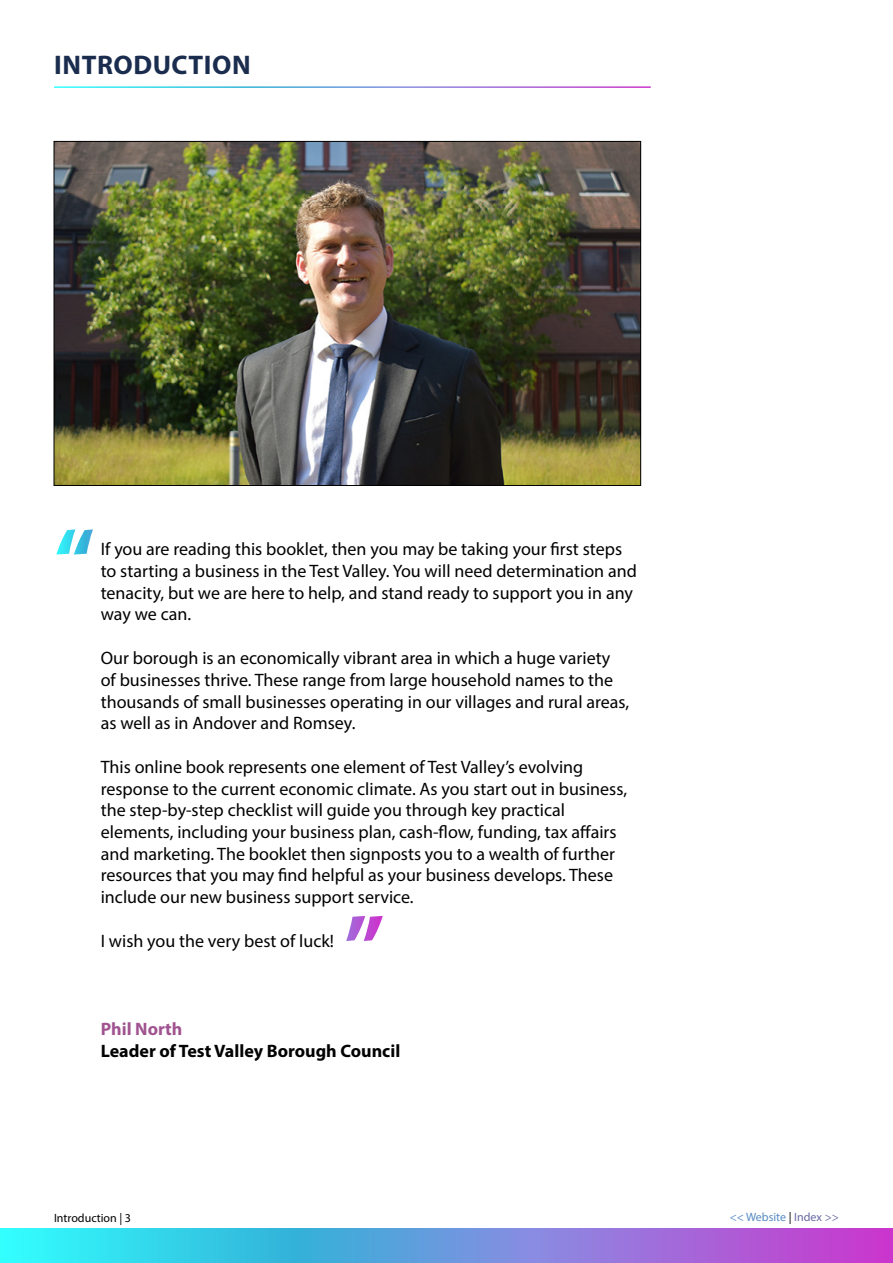
<style>
.page{position:relative;width:893px;height:1263px;background:#fff}
.page>*{position:absolute;margin:0;border:0;box-sizing:border-box;transform-origin:0 0}
.t1{font:700 90px "Myriad Pro";color:#fff}
.t2{font:700 27px "Myriad Pro";letter-spacing:.02em;color:#1b2d4f}
.t3{font:18px/21.6px "Myriad Pro";color:#020203}
.t4{font:700 18px "Myriad Pro";color:#020203}
.t5{font:700 18px "Myriad Pro";color:#a05390}
.t6{font:12px "Myriad Pro";color:#578bc4}
.t7{font:12px "Myriad Pro";color:#020203}
.s1{color:#020203}
.s2{color:#6969a5}
</style>
<div class="page">
<svg style="left:0;top:1229px;width:893px;height:34px;background:#6e98df"></svg>
<img style="left:56px;top:143px;width:583px;height:341px">
<h2 class="t2" style="left:54px;top:48px;width:198px">INTRODUCTION</h2>
<h1 class="t1" style="left:54px;top:502px;width:42px">“</h1>
<p class="t3" style="left:101px;top:538px;width:538px">If you are reading this booklet, then you may be taking your first steps to starting a business in the Test Valley. You will need determination and tenacity, but we are here to help, and stand ready to support you in any way we can.</p>
<p class="t3" style="left:101px;top:647px;width:530px">Our borough is an economically vibrant area in which a huge variety of businesses thrive. These range from large household names to the thousands of small businesses operating in our villages and rural areas, as well as in Andover and Romsey.</p>
<p class="t3" style="left:101px;top:756px;width:528px">This online book represents one element of Test Valley’s evolving response to the current economic climate. As you start out in business, the step-by-step checklist will guide you through key practical elements, including your business plan, cash-flow, funding, tax affairs and marketing. The booklet then signposts you to a wealth of further resources that you may find helpful as your business develops. These include our new business support service.</p>
<p class="t3" style="left:101px;top:930px;width:235px">I wish you the very best of luck!</p>
<h1 class="t1" style="left:344px;top:888px;width:42px">”</h1>
<p class="t5" style="left:101px;top:1017px;width:83px">Phil North</p>
<p class="t4" style="left:101px;top:1039px;width:301px">Leader of Test Valley Borough Council</p>
<p class="t7" style="left:54px;top:1210px;width:79px">Introduction | 3</p>
<p class="t6" style="left:730px;top:1210px;width:111px">&lt;&lt; Website <span class="s1">|</span> <span class="s2">Index &gt;&gt;</span></p>
</div>
